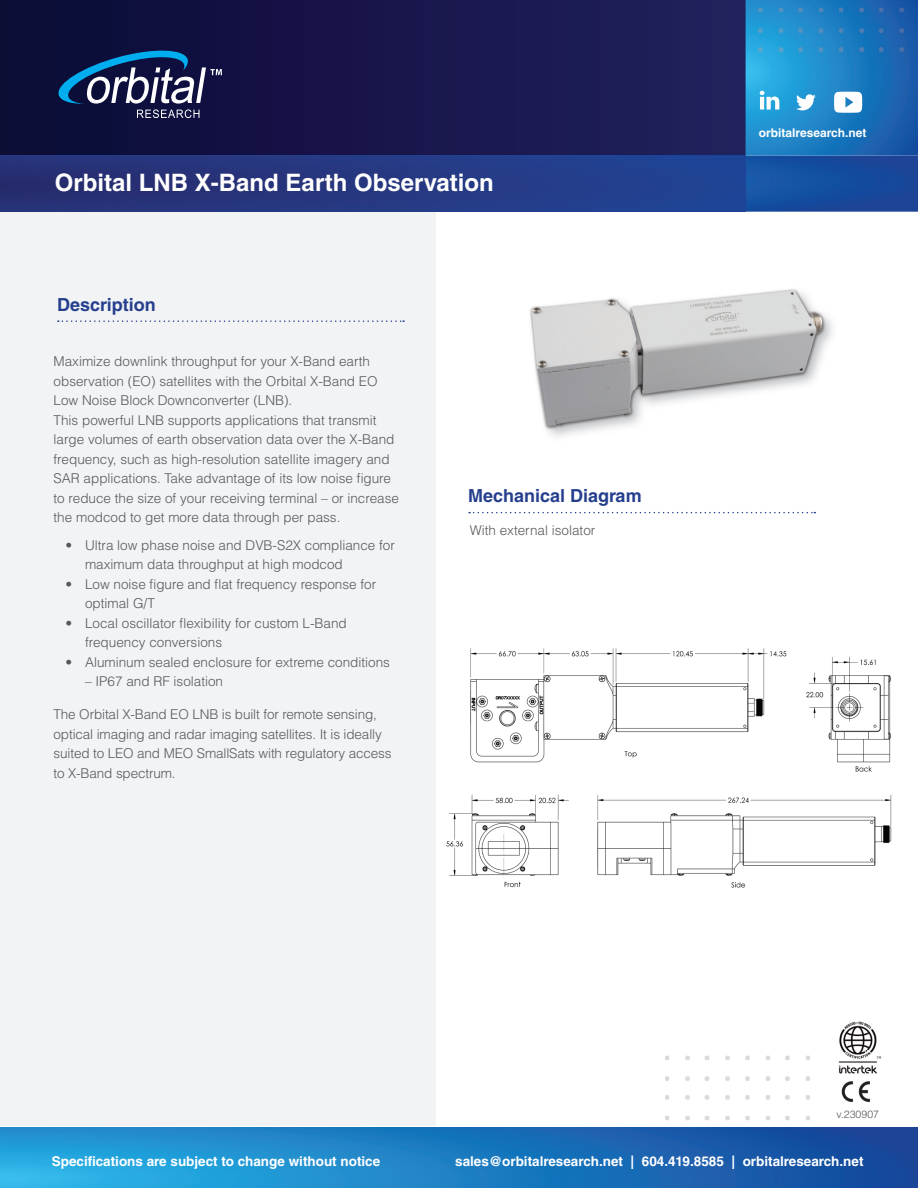
<style>
.page{position:relative;width:918px;height:1188px;background:#fff}
.page>*{position:absolute;margin:0;border:0;box-sizing:border-box;transform-origin:0 0}
.t1{font:700 24px "Helvetica LT Std";color:#fff}
.t2{font:700 18px "Helvetica LT Std";color:#253f8e}
.t3{font:300 13.5px/19.5px "Helvetica LT Std";color:#57585a}
.t4{font:700 13.5px "Helvetica LT Std";color:#fff}
.t5{font:700 12px "Helvetica LT Std";color:#fff}
.t6{font:300 10.5px "Helvetica LT Std";color:#57585a}
</style>
<div class="page">
<img style="left:0;top:0;width:918px;height:212px">
<svg style="left:57px;top:50px;width:165px;height:68px;background:#30416a"></svg>
<img style="left:759px;top:0;width:145px;height:68px">
<img style="left:0;top:156px;width:746px;height:56px">
<svg style="left:760px;top:91px;width:19px;height:19px"></svg>
<svg style="left:796px;top:94px;width:20px;height:16px"></svg>
<svg style="left:834px;top:92px;width:28px;height:21px"></svg>
<img style="left:665px;top:1055px;width:145px;height:73px">
<img style="left:0;top:1128px;width:918px;height:60px">
<div style="left:0;top:212px;width:435px;height:913px;background:#f2f3f4"></div>
<svg style="left:58px;top:320px;width:346px;height:2px"></svg>
<img style="left:530px;top:289px;width:303px;height:148px">
<svg style="left:469px;top:512px;width:346px;height:1px"></svg>
<img style="left:838px;top:1021px;width:43px;height:53px">
<img style="left:841px;top:1081px;width:30px;height:21px">
<img style="left:446px;top:648px;width:446px;height:240px">
<h1 class="t1" style="left:55px;top:168px;width:440px">Orbital LNB X-Band Earth Observation</h1>
<h2 class="t2" style="left:57px;top:294px;width:100px">Description</h2>
<p class="t3" style="left:54px;top:351px;width:347px">Maximize downlink throughput for your X-Band earth observation (EO) satellites with the Orbital X-Band EO Low Noise Block Downconverter (LNB).<br>This powerful LNB supports applications that transmit large volumes of earth observation data over the X-Band frequency, such as high-resolution satellite imagery and SAR applications. Take advantage of its low noise figure to reduce the size of your receiving terminal – or increase the modcod to get more data through per pass.</p>
<p class="t3" style="left:85px;top:535px;width:311px;text-indent:-19px">• Ultra low phase noise and DVB-S2X compliance for maximum data throughput at high modcod</p>
<p class="t3" style="left:85px;top:574px;width:293px;text-indent:-19px">• Low noise figure and flat frequency response for optimal G/T</p>
<p class="t3" style="left:85px;top:613px;width:263px;text-indent:-19px">• Local oscillator flexibility for custom L-Band frequency conversions</p>
<p class="t3" style="left:66px;top:652px;width:326px">• Aluminum sealed enclosure for extreme conditions</p>
<p class="t3" style="left:85px;top:671px;width:140px">– IP67 and RF isolation</p>
<p class="t3" style="left:54px;top:704px;width:339px">The Orbital X-Band EO LNB is built for remote sensing, optical imaging and radar imaging satellites. It is ideally suited to LEO and MEO SmallSats with regulatory access to X-Band spectrum.</p>
<h2 class="t2" style="left:468px;top:485px;width:175px">Mechanical Diagram</h2>
<p class="t3" style="left:470px;top:520px;width:127px">With external isolator</p>
<p class="t5" style="left:759px;top:125px;width:109px">orbitalresearch.net</p>
<p class="t6" style="left:837px;top:1107px;width:44px">v.230907</p>
<p class="t4" style="left:52px;top:1153px;width:330px">Specifications are subject to change without notice</p>
<p class="t4" style="left:455px;top:1153px;width:410px">sales@orbitalresearch.net | 604.419.8585 | orbitalresearch.net</p>
</div>
